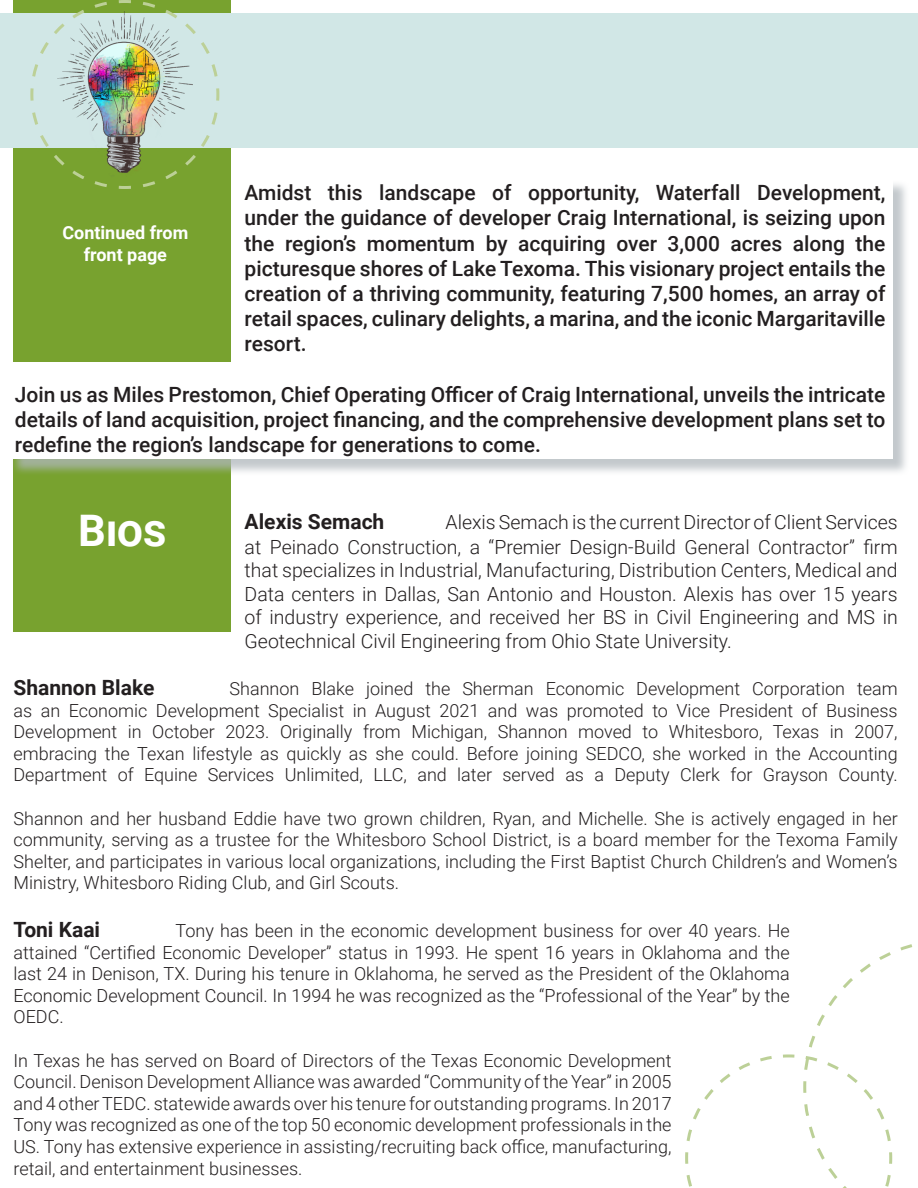
<style>
.page{position:relative;width:918px;height:1188px;background:#fff}
.page>*{position:absolute;margin:0;border:0;box-sizing:border-box;transform-origin:0 0}
.t1{font:700 43.5px "Roboto";color:#fff}
.t2{font:500 21px/25.2px "Roboto";color:#231f20;text-align:justify}
.t3{font:700 21px "Roboto";color:#231f20}
.t4{font:300 19.5px/23.4px "Roboto";color:#231f20;text-align:right}
.t5{font:300 18px/21.6px "Roboto";color:#231f20;text-align:justify}
.t6{font:700 18px/21.6px "Roboto";color:#fff;text-align:center}
</style>
<div class="page">
<div style="left:14px;top:459px;width:217px;height:172px;background:#78a22f"></div>
<div style="left:10px;top:179px;width:899px;height:297px;background:#b0b7bc;opacity:.75"></div>
<div style="left:8px;top:178px;width:884px;height:281px;background:#fff"></div>
<div style="left:14px;top:0;width:217px;height:362px;background:#78a22f"></div>
<div style="left:0;top:14px;width:918px;height:134px;background:#d1e7e6"></div>
<svg style="left:685px;top:944px;width:228px;height:244px"></svg>
<img style="left:29px;top:0;width:192px;height:189px">
<p class="t2" style="left:245px;top:179px;width:642px">Amidst this landscape of opportunity, Waterfall Development, under the guidance of developer Craig International, is seizing upon the region’s momentum by acquiring over 3,000 acres along the picturesque shores of Lake Texoma. This visionary project entails the creation of a thriving community, featuring 7,500 homes, an array of retail spaces, culinary delights, a marina, and the iconic Margaritaville resort.</p>
<p class="t2" style="left:15px;top:381px;width:872px">Join us as Miles Prestomon, Chief Operating Officer of Craig International, unveils the intricate details of land acquisition, project financing, and the comprehensive development plans set to redefine the region’s landscape for generations to come.</p>
<p class="t6" style="left:62px;top:221px;width:127px">Continued from front page</p>
<p class="t1" style="left:78px;top:500px;width:90px">Bios</p>
<p class="t3" style="left:245px;top:507px;width:141px">Alexis Semach</p>
<p class="t4" style="left:245px;top:509px;width:655px;line-height:25.2px">Alexis Semach is the current Director of Client Services<br>at Peinado Construction, a “Premier Design-Build General Contractor” firm</p>
<p class="t4" style="left:245px;top:558px;width:655px;text-align:justify">that specializes in Industrial, Manufacturing, Distribution Centers, Medical and Data centers in Dallas, San Antonio and Houston. Alexis has over 15 years of industry experience, and received her BS in Civil Engineering and MS in Geotechnical Civil Engineering from Ohio State University.</p>
<p class="t3" style="left:14px;top:673px;width:142px">Shannon Blake</p>
<p class="t5" style="left:14px;top:677px;width:886px;text-indent:216px">Shannon Blake joined the Sherman Economic Development Corporation team as an Economic Development Specialist in August 2021 and was promoted to Vice President of Business Development in October 2023. Originally from Michigan, Shannon moved to Whitesboro, Texas in 2007, embracing the Texan lifestyle as quickly as she could. Before joining SEDCO, she worked in the Accounting Department of Equine Services Unlimited, LLC, and later served as a Deputy Clerk for Grayson County.</p>
<p class="t5" style="left:14px;top:807px;width:886px">Shannon and her husband Eddie have two grown children, Ryan, and Michelle. She is actively engaged in her community, serving as a trustee for the Whitesboro School District, is a board member for the Texoma Family Shelter, and participates in various local organizations, including the First Baptist Church Children’s and Women’s Ministry, Whitesboro Riding Club, and Girl Scouts.</p>
<p class="t3" style="left:14px;top:915px;width:88px">Toni Kaai</p>
<p class="t5" style="left:14px;top:919px;width:778px;text-indent:162px">Tony has been in the economic development business for over 40 years. He attained “Certified Economic Developer” status in 1993. He spent 16 years in Oklahoma and the last 24 in Denison, TX. During his tenure in Oklahoma, he served as the President of the Oklahoma Economic Development Council. In 1994 he was recognized as the “Professional of the Year” by the OEDC.</p>
<p class="t5" style="left:14px;top:1049px;width:660px">In Texas he has served on Board of Directors of the Texas Economic Development Council. Denison Development Alliance was awarded “Community of the Year” in 2005 and 4 other TEDC. statewide awards over his tenure for outstanding programs. In 2017<br>Tony was recognized as one of the top 50 economic development professionals in the US. Tony has extensive experience in assisting/recruiting back office, manufacturing, retail, and entertainment businesses.</p>
</div>
